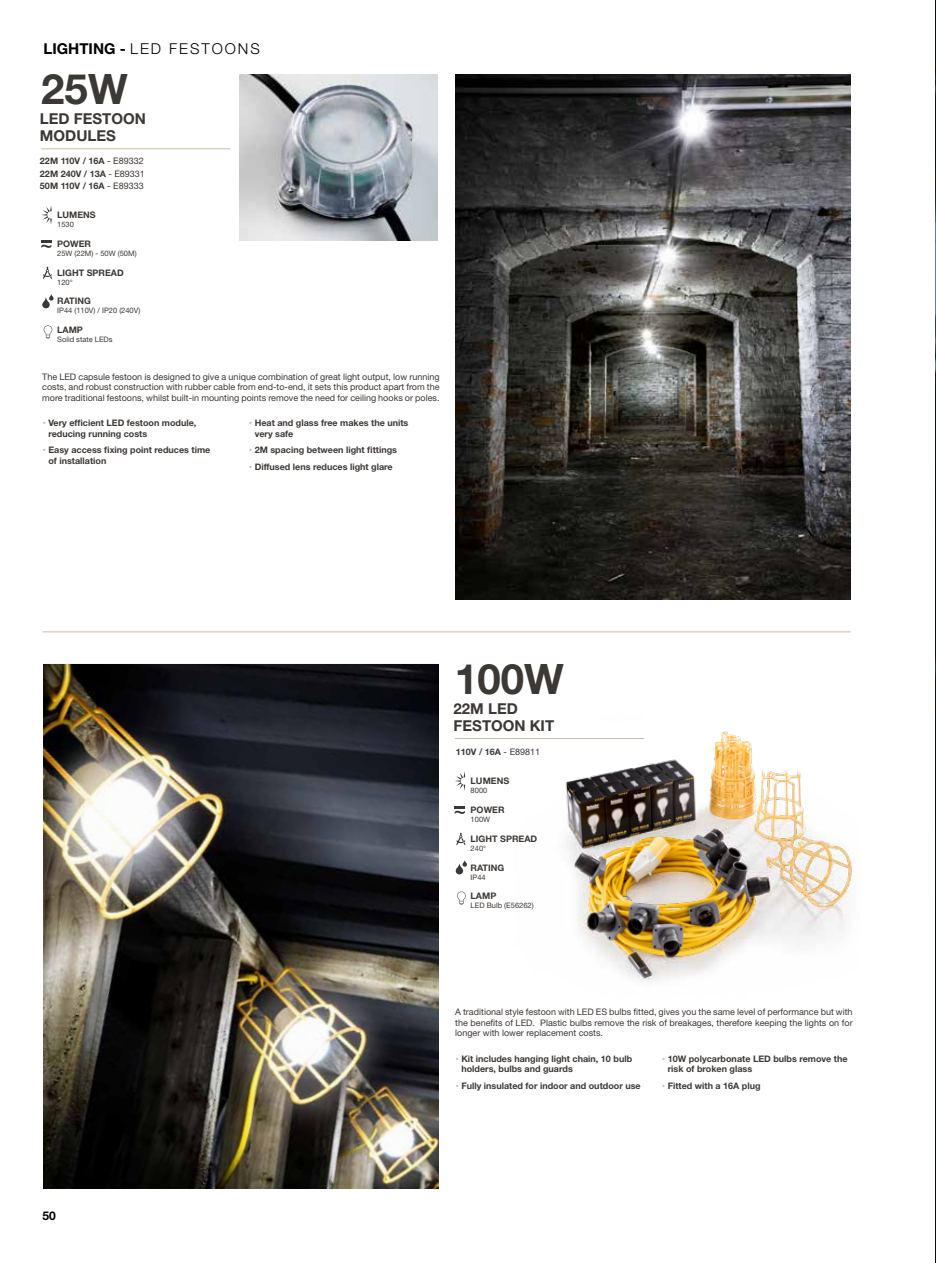
<style>
.page{position:relative;width:936px;height:1263px;background:#fff}
.page>*{position:absolute;margin:0;border:0;box-sizing:border-box;transform-origin:0 0}
.t1{font:700 42px "Helvetica Neue LT Std";color:#3c3835}
.t2{font:700 15px/16.5px "Helvetica Neue LT Std";color:#3c3835}
.t3{font:300 15px "Helvetica Neue LT Std";letter-spacing:.13em;color:#000}
.t4{font:700 12px "Helvetica Neue LT Std";color:#000}
.t5{font:700 9px/10.5px "Helvetica Neue LT Std";color:#3c3835}
.t6{font:9px/10.5px "Helvetica Neue LT Std";color:#3c3835;text-align:justify}
.t7{font:7.5px "Helvetica Neue LT Std";color:#3c3835}
.s1{font-weight:700}
.s2{font-weight:400}
.s3{font-size:6px;color:#cbbba0}
</style>
<div class="page">
<hr style="left:43px;top:631px;width:807px;height:1px;background:#cbbba0">
<img style="left:935px;top:0;width:1px;height:1263px">
<img style="left:239px;top:74px;width:199px;height:166px">
<img style="left:455px;top:74px;width:395px;height:526px">
<img style="left:44px;top:664px;width:394px;height:524px">
<img style="left:565px;top:731px;width:287px;height:251px">
<hr style="left:41px;top:148px;width:189px;height:1px;background:#cbbba0">
<svg style="left:41px;top:206px;width:11px;height:18px"></svg>
<svg style="left:41px;top:240px;width:10px;height:8px"></svg>
<svg style="left:42px;top:294px;width:12px;height:14px"></svg>
<svg style="left:43px;top:267px;width:9px;height:12px"></svg>
<svg style="left:44px;top:325px;width:8px;height:14px"></svg>
<hr style="left:454px;top:738px;width:190px;height:1px;background:#cbbba0">
<svg style="left:455px;top:771px;width:10px;height:20px"></svg>
<svg style="left:454px;top:806px;width:11px;height:8px"></svg>
<svg style="left:455px;top:860px;width:12px;height:14px"></svg>
<svg style="left:456px;top:833px;width:9px;height:12px"></svg>
<svg style="left:457px;top:891px;width:8px;height:14px"></svg>
<h2 class="t3" style="left:44px;top:39px;width:218px"><span class="s1">LIGHTING -</span> LED FESTOONS</h2>
<h1 class="t1" style="left:41px;top:63px;width:88px">25W</h1>
<h2 class="t2" style="left:40px;top:111px;width:107px">LED FESTOON<br>MODULES</h2>
<p class="t5" style="left:40px;top:155px;width:106px;line-height:12.3px;text-align:justify">22M 110V / 16A <span class="s2">- E89332<br></span>22M 240V / 13A <span class="s2">- E89331<br></span>50M 110V / 16A <span class="s2">- E89333</span></p>
<p class="t5" style="left:57px;top:209px;width:40px">LUMENS</p>
<p class="t7" style="left:57px;top:220px;width:18px">1530</p>
<p class="t5" style="left:57px;top:238px;width:35px">POWER</p>
<p class="t7" style="left:57px;top:249px;width:81px">25W (22M) - 50W (50M)</p>
<p class="t5" style="left:57px;top:267px;width:68px">LIGHT SPREAD</p>
<p class="t7" style="left:57px;top:278px;width:17px">120°</p>
<p class="t5" style="left:57px;top:296px;width:35px">RATING</p>
<p class="t7" style="left:57px;top:306px;width:85px">IP44 (110V) / IP20 (240V)</p>
<p class="t5" style="left:57px;top:325px;width:27px">LAMP</p>
<p class="t7" style="left:57px;top:335px;width:57px">Solid state LEDs</p>
<p class="t6" style="left:42px;top:371px;width:399px">The LED capsule festoon is designed to give a unique combination of great light output, low running costs, and robust construction with rubber cable from end-to-end, it sets this product apart from the more traditional festoons, whilst built-in mounting points remove the need for ceiling hooks or poles.</p>
<p class="t5" style="left:48px;top:417px;width:149px;text-indent:-6px"><span class="s3">•</span> Very efficient LED festoon module, reducing running costs</p>
<p class="t5" style="left:48px;top:445px;width:163px;text-indent:-6px"><span class="s3">•</span> Easy access fixing point reduces time of installation</p>
<p class="t5" style="left:255px;top:417px;width:155px;text-indent:-6px"><span class="s3">•</span> Heat and glass free makes the units very safe</p>
<p class="t5" style="left:249px;top:445px;width:149px"><span class="s3">•</span> 2M spacing between light fittings</p>
<p class="t5" style="left:249px;top:462px;width:145px"><span class="s3">•</span> Diffused lens reduces light glare</p>
<h3 class="t4" style="left:43px;top:1209px;width:15px">50</h3>
<h1 class="t1" style="left:455px;top:653px;width:110px">100W</h1>
<h2 class="t2" style="left:453px;top:700px;width:102px">22M LED<br>FESTOON KIT</h2>
<p class="t5" style="left:456px;top:746px;width:86px">110V / 16A <span class="s2">- E89811</span></p>
<p class="t5" style="left:470px;top:775px;width:40px">LUMENS</p>
<p class="t7" style="left:470px;top:786px;width:18px">8000</p>
<p class="t5" style="left:470px;top:804px;width:35px">POWER</p>
<p class="t7" style="left:470px;top:815px;width:21px">100W</p>
<p class="t5" style="left:470px;top:833px;width:68px">LIGHT SPREAD</p>
<p class="t7" style="left:470px;top:844px;width:17px">240°</p>
<p class="t5" style="left:470px;top:862px;width:35px">RATING</p>
<p class="t7" style="left:470px;top:872px;width:17px">IP44</p>
<p class="t5" style="left:470px;top:891px;width:27px">LAMP</p>
<p class="t7" style="left:470px;top:901px;width:64px">LED Bulb (E56262)</p>
<p class="t6" style="left:455px;top:1006px;width:399px">A traditional style festoon with LED ES bulbs fitted, gives you the same level of performance but with the benefits of LED. Plastic bulbs remove the risk of breakages, therefore keeping the lights on for longer with lower replacement costs.</p>
<p class="t5" style="left:461px;top:1053px;width:172px;text-indent:-6px"><span class="s3">•</span> Kit includes hanging light chain, 10 bulb holders, bulbs and guards</p>
<p class="t5" style="left:456px;top:1080px;width:186px"><span class="s3">•</span> Fully insulated for indoor and outdoor use</p>
<p class="t5" style="left:667px;top:1053px;width:181px;text-indent:-6px"><span class="s3">•</span> 10W polycarbonate LED bulbs remove the risk of broken glass</p>
<p class="t5" style="left:662px;top:1080px;width:100px"><span class="s3">•</span> Fitted with a 16A plug</p>
</div>
